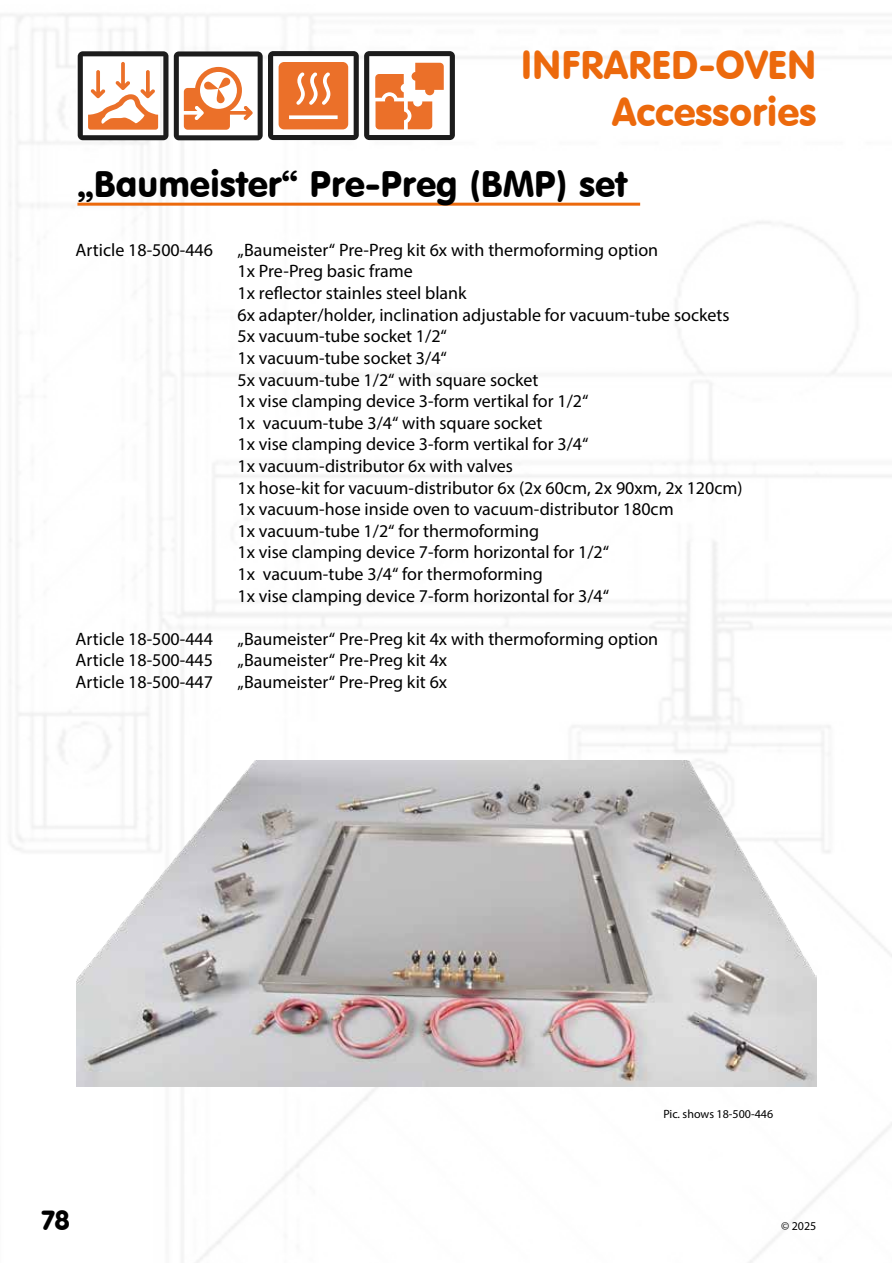
<style>
.page{position:relative;width:893px;height:1263px;background:#fff}
.page>*{position:absolute;margin:0;border:0;box-sizing:border-box;transform-origin:0 0}
.t1{font:39px/46.8px "VAG Rounded BT";color:#ec690c;text-align:right}
.t2{font:36px "VAG Rounded BT";color:#000}
.t3{font:27px "VAG Rounded BT";color:#000}
.t4{font:18px/21.6px "Myriad Pro";color:#000}
.t5{font:12px "Myriad Pro";color:#000}
</style>
<div class="page">
<img style="left:77px;top:760px;width:739px;height:326px">
<svg style="left:78px;top:51px;width:90px;height:89px"></svg>
<svg style="left:174px;top:51px;width:281px;height:89px"></svg>
<hr style="left:77px;top:203px;width:563px;height:3px;background:#ec690c">
<h1 class="t1" style="left:521px;top:41px;width:297px">INFRARED-OVEN<br>Accessories</h1>
<h2 class="t2" style="left:77px;top:162px;width:551px">„Baumeister“ Pre-Preg (BMP) set</h2>
<p class="t4" style="left:76px;top:239px;width:139px">Article 18-500-446</p>
<p class="t4" style="left:238px;top:239px;width:506px">„Baumeister“ Pre-Preg kit 6x with thermoforming option<br>1x Pre-Preg basic frame<br>1x reflector stainles steel blank<br>6x adapter/holder, inclination adjustable for vacuum-tube sockets 5x vacuum-tube socket 1/2“<br>1x vacuum-tube socket 3/4“<br>5x vacuum-tube 1/2“ with square socket<br>1x vise clamping device 3-form vertikal for 1/2“<br>1x vacuum-tube 3/4“ with square socket<br>1x vise clamping device 3-form vertikal for 3/4“<br>1x vacuum-distributor 6x with valves<br>1x hose-kit for vacuum-distributor 6x (2x 60cm, 2x 90xm, 2x 120cm)<br>1x vacuum-hose inside oven to vacuum-distributor 180cm<br>1x vacuum-tube 1/2“ for thermoforming<br>1x vise clamping device 7-form horizontal for 1/2“<br>1x vacuum-tube 3/4“ for thermoforming<br>1x vise clamping device 7-form horizontal for 3/4“</p>
<p class="t4" style="left:76px;top:628px;width:139px">Article 18-500-444</p>
<p class="t4" style="left:238px;top:628px;width:422px">„Baumeister“ Pre-Preg kit 4x with thermoforming option</p>
<p class="t4" style="left:76px;top:649px;width:139px">Article 18-500-445</p>
<p class="t4" style="left:238px;top:649px;width:211px">„Baumeister“ Pre-Preg kit 4x</p>
<p class="t4" style="left:76px;top:671px;width:139px">Article 18-500-447</p>
<p class="t4" style="left:238px;top:671px;width:211px">„Baumeister“ Pre-Preg kit 6x</p>
<h3 class="t3" style="left:42px;top:1203px;width:29px">78</h3>
<p class="t5" style="left:663px;top:1107px;width:111px">Pic. shows 18-500-446</p>
<p class="t5" style="left:781px;top:1218px;width:37px">© 2025</p>
</div>
